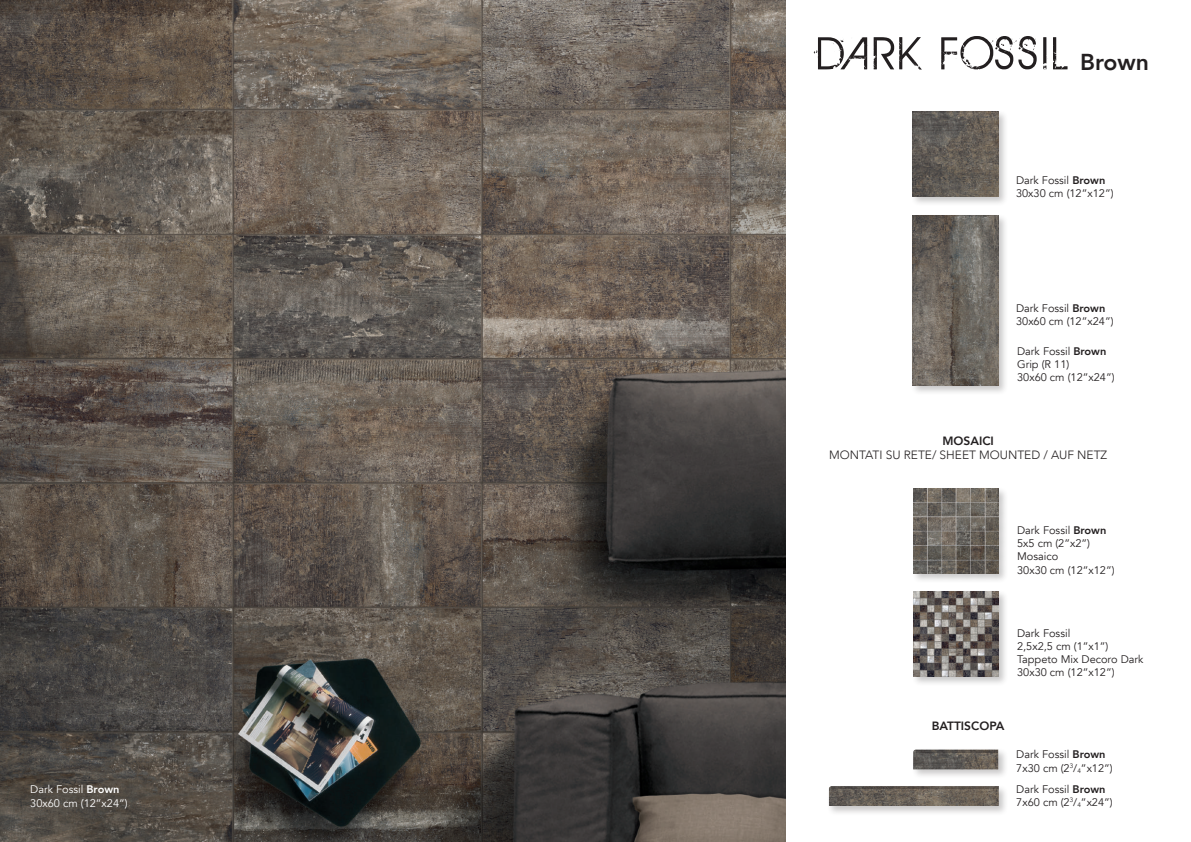
<style>
.page{position:relative;width:1191px;height:842px;background:#fff}
.page>*{position:absolute;margin:0;border:0;box-sizing:border-box;transform-origin:0 0}
.t1{font:800 23px "Avenir";color:#231f20}
.t2{font:300 12px "Avenir";color:#231f20}
.t3{font:800 12px "Avenir";color:#231f20}
.t4{font:11px/13.2px "Avenir";color:#231f20}
.t5{font:11px/13.2px "Avenir";color:#fff}
.s1{font-weight:800}
</style>
<div class="page">
<img style="left:0;top:0;width:785px;height:842px">
<svg style="left:814px;top:36px;width:253px;height:34px"></svg>
<div style="left:911px;top:110px;width:97px;height:97px;background:#231f20;opacity:.25"></div>
<img style="left:913px;top:112px;width:85px;height:85px">
<div style="left:911px;top:487px;width:98px;height:97px;background:#231f20;opacity:.25"></div>
<img style="left:913px;top:489px;width:85px;height:85px">
<div style="left:911px;top:589px;width:97px;height:98px;background:#231f20;opacity:.25"></div>
<img style="left:913px;top:591px;width:85px;height:85px">
<div style="left:911px;top:213px;width:97px;height:183px;background:#231f20;opacity:.25"></div>
<img style="left:913px;top:215px;width:85px;height:171px">
<div style="left:911px;top:748px;width:97px;height:32px;background:#231f20;opacity:.25"></div>
<img style="left:913px;top:749px;width:85px;height:20px">
<div style="left:827px;top:784px;width:182px;height:32px;background:#231f20;opacity:.25"></div>
<img style="left:829px;top:786px;width:169px;height:20px">
<svg style="left:831px;top:786px;width:167px;height:3px"></svg>
<svg style="left:916px;top:749px;width:82px;height:3px"></svg>
<p class="t5" style="left:30px;top:783px;width:99px">Dark Fossil <span class="s1">Brown<br></span>30x60 cm (12”x24”)</p>
<h1 class="t1" style="left:1080px;top:44px;width:70px">Brown</h1>
<p class="t4" style="left:1016px;top:173px;width:99px">Dark Fossil <span class="s1">Brown<br></span>30x30 cm (12”x12”)</p>
<p class="t4" style="left:1016px;top:301px;width:99px">Dark Fossil <span class="s1">Brown<br></span>30x60 cm (12”x24”)</p>
<p class="t4" style="left:1017px;top:345px;width:99px">Dark Fossil <span class="s1">Brown<br></span>Grip (R 11)<br>30x60 cm (12”x24”)</p>
<p class="t3" style="left:942px;top:431px;width:53px">MOSAICI</p>
<p class="t2" style="left:829px;top:448px;width:280px">MONTATI SU RETE/ SHEET MOUNTED / AUF NETZ</p>
<p class="t4" style="left:1017px;top:524px;width:99px">Dark Fossil <span class="s1">Brown<br></span>5x5 cm (2”x2”)<br>Mosaico<br>30x30 cm (12”x12”)</p>
<p class="t4" style="left:1017px;top:627px;width:128px">Dark Fossil<br>2,5x2,5 cm (1”x1”)<br>Tappeto Mix Decoro Dark<br>30x30 cm (12”x12”)</p>
<p class="t3" style="left:932px;top:716px;width:74px">BATTISCOPA</p>
<p class="t4" style="left:1016px;top:748px;width:98px">Dark Fossil <span class="s1">Brown<br></span>7x30 cm (2<sup>3</sup>/<sub>4</sub>”x12”)</p>
<p class="t4" style="left:1016px;top:783px;width:98px">Dark Fossil <span class="s1">Brown<br></span>7x60 cm (2<sup>3</sup>/<sub>4</sub>”x24”)</p>
</div>
